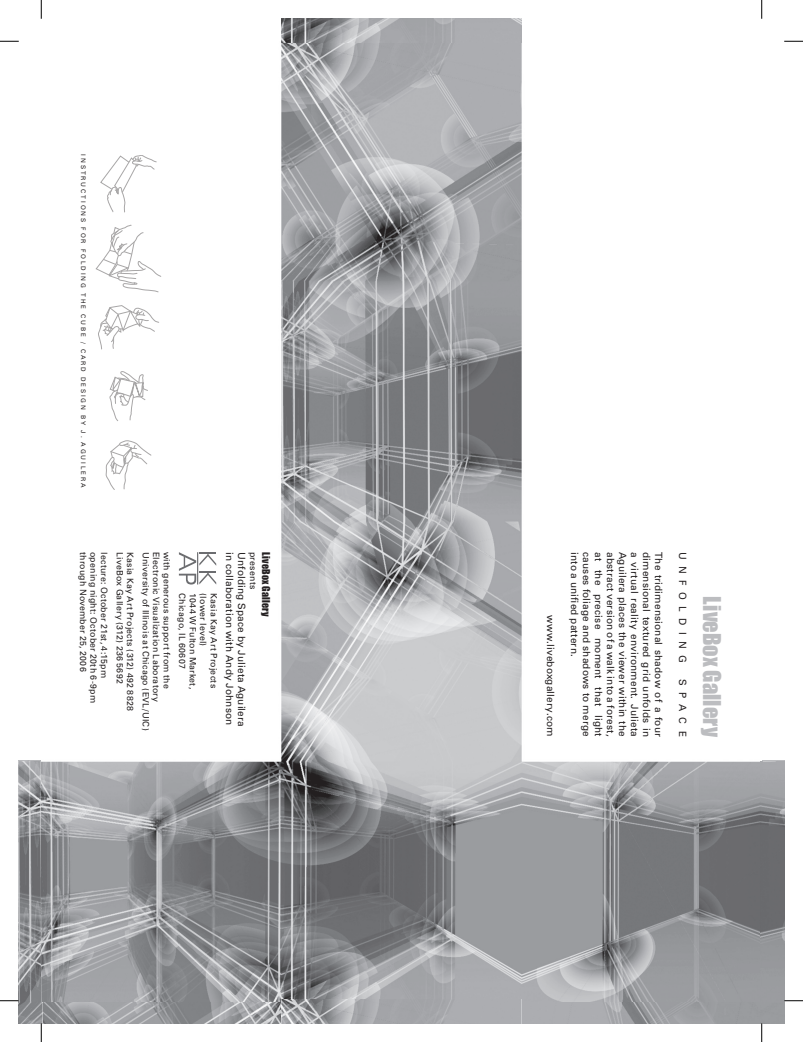
<style>
.page{position:relative;width:803px;height:1042px;background:#fff}
.page>*{position:absolute;margin:0;border:0;box-sizing:border-box;transform-origin:0 0}
.t1{font:22.5px "Impact";color:#bcbdc0}
.t2{font:10px "Univers";letter-spacing:.015em;color:#231f20}
.t3{font:10px "Univers";letter-spacing:.64em;color:#231f20}
.t4{font:10px "Impact";letter-spacing:.015em;color:#231f20}
.t5{font:8.75px "Univers";letter-spacing:.025em;color:#231f20}
.t6{font:6.25px "Univers";letter-spacing:.3em;color:#231f20}
.s1{color:#fff}
</style>
<div class="page">
<img style="left:42px;top:1001px;width:239px;height:22px">
<img style="left:19px;top:761px;width:23px;height:262px">
<img style="left:521px;top:1001px;width:239px;height:22px">
<img style="left:41px;top:41px;width:719px;height:960px">
<img style="left:281px;top:999px;width:240px;height:24px">
<img style="left:281px;top:19px;width:240px;height:24px">
<img style="left:760px;top:761px;width:24px;height:262px">
<svg style="left:100px;top:155px;width:57px;height:58px"></svg>
<svg style="left:96px;top:225px;width:66px;height:68px"></svg>
<svg style="left:98px;top:305px;width:61px;height:45px"></svg>
<svg style="left:109px;top:371px;width:39px;height:50px"></svg>
<svg style="left:105px;top:440px;width:47px;height:50px"></svg>
<svg style="left:179px;top:552px;width:37px;height:32px"></svg>
<svg style="left:0;top:41px;width:19px;height:1px"></svg>
<svg style="left:784px;top:41px;width:18px;height:1px"></svg>
<svg style="left:0;top:1000px;width:19px;height:1px"></svg>
<svg style="left:784px;top:1000px;width:18px;height:1px"></svg>
<svg style="left:41px;top:0;width:1px;height:19px"></svg>
<svg style="left:41px;top:1023px;width:1px;height:19px"></svg>
<svg style="left:761px;top:0;width:1px;height:19px"></svg>
<svg style="left:761px;top:1023px;width:1px;height:19px"></svg>
<p class="t6" style="left:87px;top:154px;width:334px;rotate:90deg">INSTRUCTIONS FOR FOLDING THE CUBE / CARD DESIGN BY J. AGUILERA</p>
<p class="t5" style="left:88px;top:552px;width:121px;rotate:90deg">through November 25, 2006</p>
<p class="t5" style="left:99px;top:552px;width:153px;rotate:90deg">opening night: October 20th 6-9pm</p>
<p class="t5" style="left:109px;top:552px;width:128px;rotate:90deg">lecture: October 21st, 4:15pm</p>
<p class="t5" style="left:125px;top:552px;width:133px;rotate:90deg">LiveBox Gallery (312) 236 5692</p>
<p class="t5" style="left:135px;top:552px;width:160px;rotate:90deg">Kasia Kay Art Projects (312) 492 8828</p>
<p class="t5" style="left:151px;top:552px;width:180px;rotate:90deg">University of Illinois at Chicago (EVL/UIC)</p>
<p class="t5" style="left:161px;top:552px;width:151px;rotate:90deg">Electronic Visualization Laboratory</p>
<p class="t5" style="left:172px;top:552px;width:138px;rotate:90deg">with generous support from the</p>
<p class="t2" style="left:235px;top:552px;width:175px;rotate:90deg">in collaboration with Andy Johnson</p>
<p class="t2" style="left:247px;top:552px;width:176px;rotate:90deg">Unfolding Space by Julieta Aguilera</p>
<p class="t5" style="left:258px;top:552px;width:39px;rotate:90deg">presents</p>
<p class="t4" style="left:272px;top:552px;width:66px;rotate:90deg">LiveBox Gallery</p>
<p class="t5" style="left:187px;top:593px;width:77px;rotate:90deg">Chicago, IL 60607</p>
<p class="t5" style="left:198px;top:593px;width:97px;rotate:90deg">1044 W Fulton Market,</p>
<p class="t5" style="left:208px;top:593px;width:55px;rotate:90deg">(lower level)</p>
<p class="t5" style="left:219px;top:593px;width:96px;rotate:90deg">Kasia Kay Art Projects</p>
<p class="t2" style="left:556px;top:615px;width:123px;rotate:90deg">www.liveboxgallery.com</p>
<p class="t2" style="left:580px;top:552px;width:106px;rotate:90deg">into a unified pattern.</p>
<p class="t2" style="left:592px;top:552px;width:186px;rotate:90deg">causes foliage and shadows to merge</p>
<p class="t2" style="left:604px;top:552px;width:186px;rotate:90deg">at the precise moment that light</p>
<p class="t2" style="left:616px;top:552px;width:186px;rotate:90deg">abstract version of a walk into a forest,</p>
<p class="t2" style="left:628px;top:552px;width:186px;rotate:90deg">Aguilera places the viewer within the</p>
<p class="t2" style="left:640px;top:552px;width:186px;rotate:90deg">a virtual reality environment. Julieta</p>
<p class="t2" style="left:652px;top:552px;width:186px;rotate:90deg">dimensional textured grid unfolds in</p>
<p class="t2" style="left:664px;top:552px;width:186px;rotate:90deg">The tridimensional shadow of a four</p>
<p class="t3" style="left:688px;top:552px;width:186px;rotate:90deg">UNFOLDING<span class="s1">.</span>SPACE</p>
<h1 class="t1" style="left:725px;top:596px;width:142px;rotate:90deg">LiveBox Gallery</h1>
</div>
